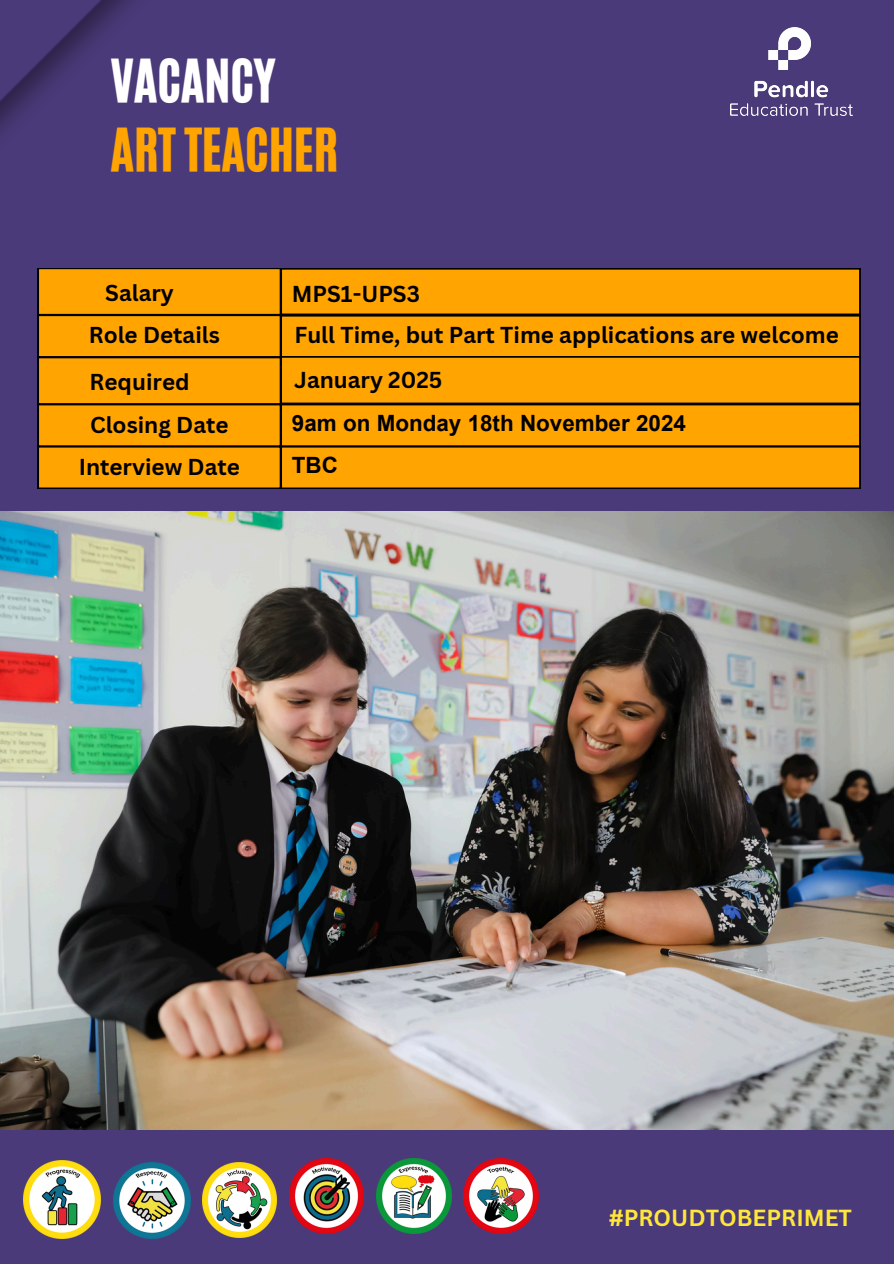
<style>
.page{position:relative;width:894px;height:1264px;background:#fff}
.page>*{position:absolute;margin:0;border:0;box-sizing:border-box;transform-origin:0 0}
.t1{font:49.8px/68.7px "CA Generated";color:#ffa400}
.t2{font:700 22.65px "Canva Sans";color:#fee739}
.t3{font:700 22.35px "Canva Sans";color:#000}
.t4{font:700 22.35px "Arial";color:#000}
.s1{color:#fff}
</style>
<div class="page">
<div style="left:0;top:0;width:893px;height:1263px;background:#4b3a79"></div>
<img style="left:0;top:0;width:336px;height:489px">
<img style="left:730px;top:28px;width:121px;height:87px">
<img style="left:23px;top:1160px;width:78px;height:78px">
<img style="left:114px;top:1162px;width:76px;height:76px">
<img style="left:202px;top:1162px;width:75px;height:75px">
<img style="left:289px;top:1158px;width:75px;height:74px">
<img style="left:376px;top:1158px;width:75px;height:74px">
<img style="left:464px;top:1158px;width:74px;height:74px">
<img style="left:0;top:511px;width:893px;height:618px">
<svg style="left:38px;top:268px;width:822px;height:220px;background:#ef9a00"></svg>
<p class="t1" style="left:110px;top:47px;width:229px"><span class="s1">VACANCY<br></span>ART TEACHER</p>
<p class="t3" style="left:105px;top:277px;width:70px">Salary</p>
<p class="t3" style="left:89px;top:319px;width:133px">Role Details</p>
<p class="t3" style="left:89px;top:366px;width:101px">Required</p>
<p class="t3" style="left:90px;top:409px;width:140px">Closing Date</p>
<p class="t3" style="left:292px;top:278px;width:129px">MPS1-UPS3</p>
<p class="t3" style="left:294px;top:319px;width:545px">Full Time, but Part Time applications are welcome</p>
<p class="t3" style="left:294px;top:364px;width:150px">January 2025</p>
<p class="t4" style="left:292px;top:407px;width:395px">9am on Monday 18th November 2024</p>
<p class="t3" style="left:79px;top:451px;width:163px">Interview Date</p>
<h2 class="t4" style="left:292px;top:449px;width:48px">TBC</h2>
<p class="t2" style="left:608px;top:1201px;width:245px">#PROUDTOBEPRIMET</p>
</div>
